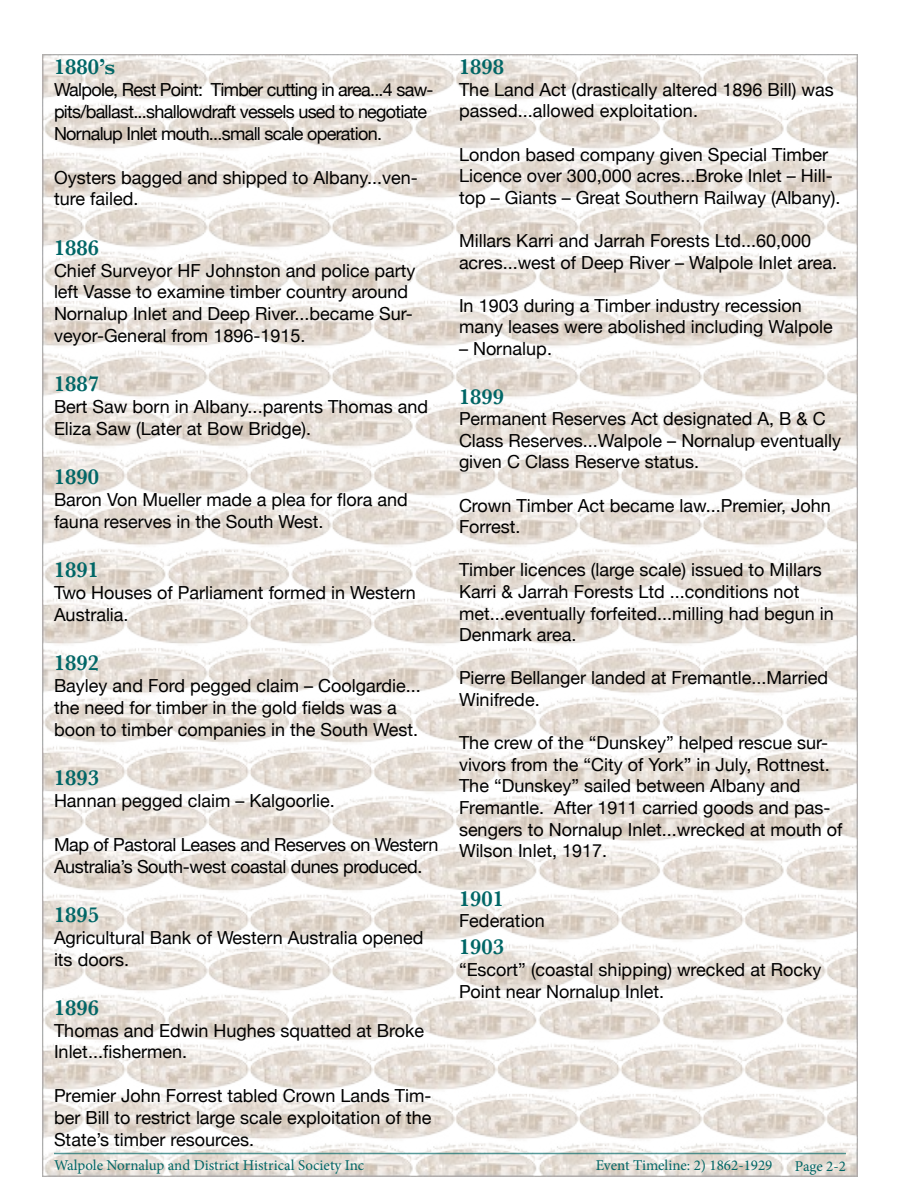
<style>
.page{position:relative;width:900px;height:1200px;background:#fff}
.page>*{position:absolute;margin:0;border:0;box-sizing:border-box;transform-origin:0 0}
.t1{font:600 22.5px "Baskerville";color:#066}
.t2{font:18px/21.6px "Helvetica Neue";color:#000}
.t3{font:18px/21.9px "Helvetica Neue";letter-spacing:-.04em;color:#000}
.t4{font:18px/21.9px "Helvetica Neue";letter-spacing:-.02em;color:#000}
.t5{font:15px "Minion Pro";color:#066}
</style>
<div class="page">
<img style="left:43px;top:54px;width:814px;height:1122px">
<hr style="left:54px;top:1153px;width:792px;height:1px;background:#066">
<p class="t1" style="left:54px;top:51px;width:63px">1880’s</p>
<p class="t3" style="left:54px;top:80px;width:381px">Walpole, Rest Point: Timber cutting in area...4 saw&shy;pits/ballast...shallowdraft vessels used to negotiate<br>Nornalup Inlet mouth...small scale operation.</p>
<p class="t2" style="left:54px;top:167px;width:365px">Oysters bagged and shipped to Albany...ven&shy;ture failed.</p>
<p class="t1" style="left:54px;top:232px;width:46px">1886</p>
<p class="t2" style="left:54px;top:260px;width:363px">Chief Surveyor HF Johnston and police party left Vasse to examine timber country around Nornalup Inlet and Deep River...became Sur&shy;veyor-General from 1896-1915.</p>
<p class="t1" style="left:54px;top:368px;width:46px">1887</p>
<p class="t2" style="left:54px;top:397px;width:376px">Bert Saw born in Albany...parents Thomas and<br>Eliza Saw (Later at Bow Bridge).</p>
<p class="t1" style="left:54px;top:461px;width:46px">1890</p>
<p class="t2" style="left:54px;top:490px;width:355px">Baron Von Mueller made a plea for flora and fauna reserves in the South West.</p>
<p class="t1" style="left:54px;top:554px;width:46px">1891</p>
<p class="t2" style="left:54px;top:583px;width:363px">Two Houses of Parliament formed in Western<br>Australia.</p>
<p class="t1" style="left:54px;top:647px;width:46px">1892</p>
<p class="t2" style="left:54px;top:676px;width:368px">Bayley and Ford pegged claim – Coolgardie... the need for timber in the gold fields was a boon to timber companies in the South West.</p>
<p class="t1" style="left:54px;top:762px;width:46px">1893</p>
<p class="t2" style="left:54px;top:791px;width:282px">Hannan pegged claim – Kalgoorlie.</p>
<p class="t4" style="left:54px;top:834px;width:386px">Map of Pastoral Leases and Reserves on Western<br>Australia’s South-west coastal dunes produced.</p>
<p class="t1" style="left:54px;top:899px;width:46px">1895</p>
<p class="t2" style="left:54px;top:927px;width:371px">Agricultural Bank of Western Australia opened its doors.</p>
<p class="t1" style="left:54px;top:992px;width:46px">1896</p>
<p class="t2" style="left:54px;top:1020px;width:372px">Thomas and Edwin Hughes squatted at Broke<br>Inlet...fishermen.</p>
<p class="t2" style="left:54px;top:1086px;width:379px;text-align:justify">Premier John Forrest tabled Crown Lands Tim&shy;ber Bill to restrict large scale exploitation of the State’s timber resources.</p>
<p class="t1" style="left:459px;top:51px;width:46px">1898</p>
<p class="t2" style="left:459px;top:80px;width:376px">The Land Act (drastically altered 1896 Bill) was passed...allowed exploitation.</p>
<p class="t2" style="left:459px;top:144px;width:383px">London based company given Special Timber<br>Licence over 300,000 acres...Broke Inlet – Hill&shy;top – Giants – Great Southern Railway (Albany).</p>
<p class="t2" style="left:459px;top:231px;width:380px">Millars Karri and Jarrah Forests Ltd...60,000 acres...west of Deep River – Walpole Inlet area.</p>
<p class="t2" style="left:459px;top:296px;width:375px">In 1903 during a Timber industry recession many leases were abolished including Walpole</p>
<p class="t2" style="left:459px;top:339px;width:95px">– Nornalup.</p>
<p class="t1" style="left:459px;top:380px;width:46px">1899</p>
<p class="t2" style="left:459px;top:409px;width:384px">Permanent Reserves Act designated A, B &amp; C<br>Class Reserves...Walpole – Nornalup eventually given C Class Reserve status.</p>
<p class="t2" style="left:459px;top:495px;width:373px">Crown Timber Act became law...Premier, John<br>Forrest.</p>
<p class="t2" style="left:459px;top:560px;width:376px">Timber licences (large scale) issued to Millars Karri &amp; Jarrah Forests Ltd ...conditions not met...eventually forfeited...milling had begun in Denmark area.</p>
<p class="t2" style="left:459px;top:668px;width:371px">Pierre Bellanger landed at Fremantle...Married<br>Winifrede.</p>
<p class="t2" style="left:459px;top:733px;width:385px">The crew of the “Dunskey” helped rescue sur&shy;vivors from the “City of York” in July, Rottnest.<br>The “Dunskey” sailed between Albany and Fremantle. After 1911 carried goods and pas&shy;sengers to Nornalup Inlet...wrecked at mouth of Wilson Inlet, 1917.</p>
<p class="t1" style="left:459px;top:883px;width:46px">1901</p>
<p class="t2" style="left:459px;top:911px;width:88px">Federation</p>
<p class="t1" style="left:459px;top:931px;width:46px">1903</p>
<p class="t2" style="left:459px;top:960px;width:364px">“Escort” (coastal shipping) wrecked at Rocky<br>Point near Nornalup Inlet.</p>
<p class="t5" style="left:54px;top:1155px;width:312px">Walpole Nornalup and District Histrical Society Inc</p>
<p class="t5" style="left:596px;top:1155px;width:178px">Event Timeline: 2) 1862-1929</p>
<p class="t5" style="left:795px;top:1156px;width:53px">Page 2-2</p>
</div>
